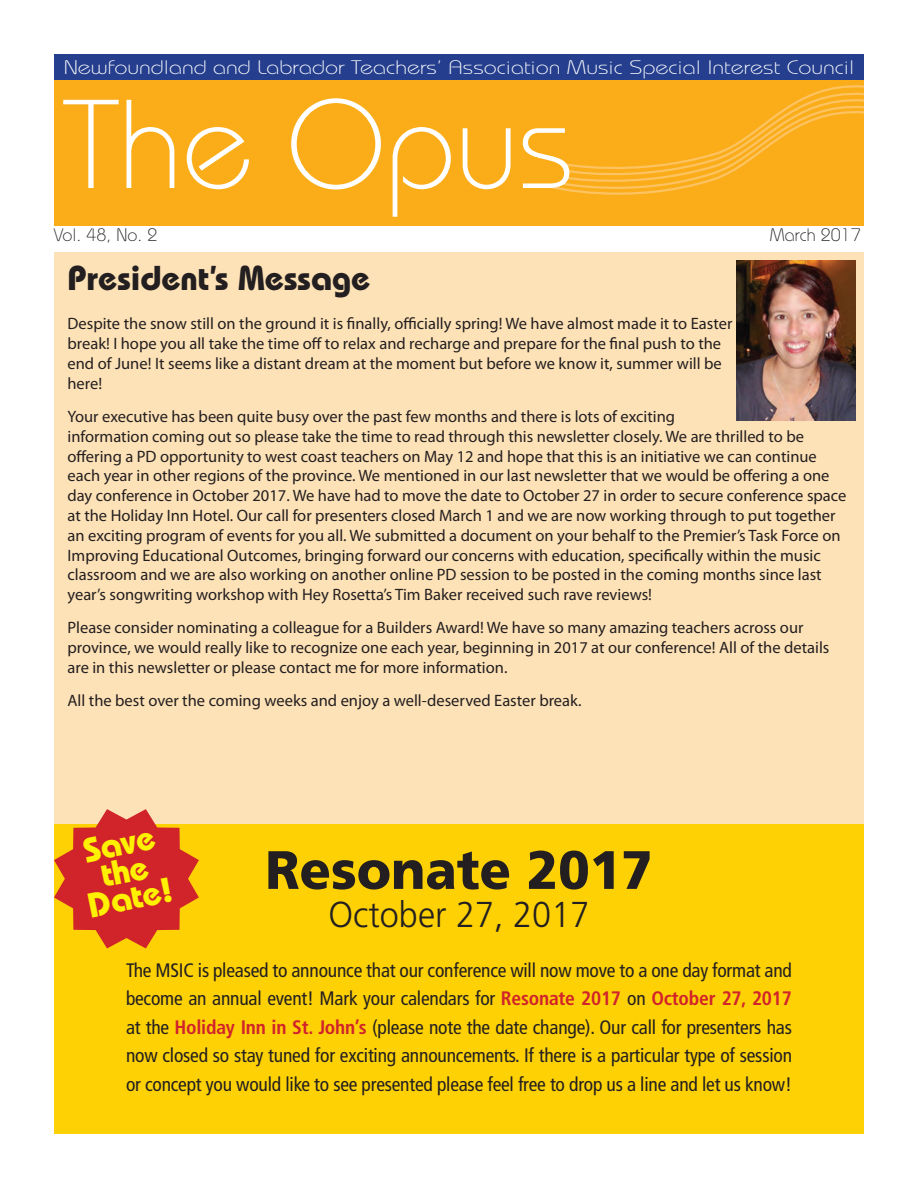
<style>
.page{position:relative;width:918px;height:1188px;background:#fff}
.page>*{position:absolute;margin:0;border:0;box-sizing:border-box;transform-origin:0 0}
.t1{font:300 126px "Bauhaus Std";color:#fff}
.t2{font:900 54px "Frutiger LT Std";color:#231f20;scale:.95 1}
.t3{font:300 36px "Frutiger LT Std";color:#231f20;scale:.95 1}
.t4{font:700 34.8px/27.5px "Bauhaus Std";color:#fff101;text-align:center}
.t5{font:700 34.5px "Bauhaus Std";color:#231f20}
.t6{font:condensed 19.5px/28.5px "Frutiger LT Std";letter-spacing:-.01em;color:#231f20;text-align:justify}
.t7{font:300 19.5px "Bauhaus Std";color:#fff;scale:1.2 1}
.t8{font:300 18px "Bauhaus Std";color:#231f20}
.t9{font:16.5px/19.8px "Myriad Pro";color:#231f20}
.s1{font-weight:700;color:#d1232a}
</style>
<div class="page">
<div style="left:54px;top:252px;width:810px;height:716px;background:#fee2b7"></div>
<div style="left:54px;top:80px;width:810px;height:145px;background:#faad19"></div>
<div style="left:54px;top:54px;width:810px;height:26px;background:#253f8e"></div>
<svg style="left:550px;top:85px;width:314px;height:110px"></svg>
<div style="left:54px;top:824px;width:810px;height:310px;background:#fed105"></div>
<svg style="left:54px;top:809px;width:145px;height:139px"></svg>
<img style="left:736px;top:260px;width:119px;height:161px">
<p class="t7" style="left:64px;top:55px;width:660px">Newfoundland and Labrador Teachers’ Association Music Special Interest Council</p>
<h1 class="t1" style="left:63px;top:70px;width:513px">The Opus</h1>
<p class="t8" style="left:54px;top:224px;width:105px">Vol. 48, No. 2</p>
<p class="t8" style="left:770px;top:224px;width:93px">March 2017</p>
<h3 class="t5" style="left:68px;top:256px;width:304px">President’s Message</h3>
<p class="t9" style="left:68px;top:314px;width:666px">Despite the snow still on the ground it is finally, officially spring! We have almost made it to Easter break! I hope you all take the time off to relax and recharge and prepare for the final push to the end of June! It seems like a distant dream at the moment but before we know it, summer will be here!</p>
<p class="t9" style="left:68px;top:407px;width:781px">Your executive has been quite busy over the past few months and there is lots of exciting<br>information coming out so please take the time to read through this newsletter closely. We are thrilled to be offering a PD opportunity to west coast teachers on May 12 and hope that this is an initiative we can continue each year in other regions of the province. We mentioned in our last newsletter that we would be offering a one day conference in October 2017. We have had to move the date to October 27 in order to secure conference space at the Holiday Inn Hotel. Our call for presenters closed March 1 and we are now working through to put together an exciting program of events for you all. We submitted a document on your behalf to the Premier’s Task Force on Improving Educational Outcomes, bringing forward our concerns with education, specifically within the music classroom and we are also working on another online PD session to be posted in the coming months since last year’s songwriting workshop with Hey Rosetta’s Tim Baker received such rave reviews!</p>
<p class="t9" style="left:68px;top:618px;width:764px">Please consider nominating a colleague for a Builders Award! We have so many amazing teachers across our province, we would really like to recognize one each year, beginning in 2017 at our conference! All of the details are in this newsletter or please contact me for more information.</p>
<p class="t9" style="left:68px;top:691px;width:516px">All the best over the coming weeks and enjoy a well-deserved Easter break.</p>
<h3 class="t4" style="left:75px;top:838px;width:87px;rotate:-11deg">Save the<br>Date!</h3>
<h2 class="t2" style="left:265px;top:837px;width:409px">Resonate 2017</h2>
<h3 class="t3" style="left:329px;top:894px;width:276px">October 27, 2017</h3>
<p class="t6" style="left:126px;top:956px;width:668px">The MSIC is pleased to announce that our conference will now move to a one day format and become an annual event! Mark your calendars for <span class="s1">Resonate 2017</span> on <span class="s1">October 27, 2017 </span>at the <span class="s1">Holiday Inn in St. John’s</span> (please note the date change). Our call for presenters has now closed so stay tuned for exciting announcements. If there is a particular type of session or concept you would like to see presented please feel free to drop us a line and let us know!</p>
</div>
